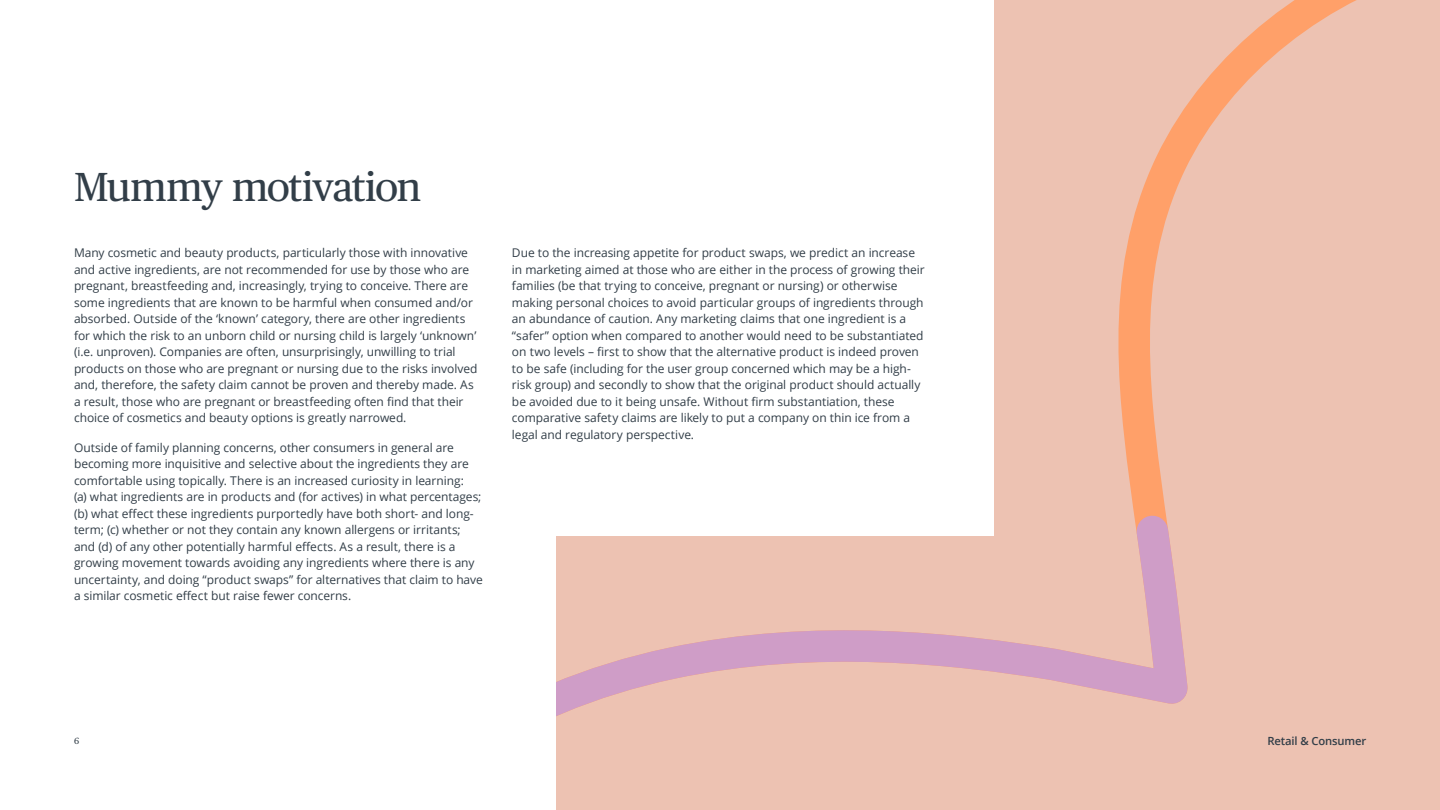
<style>
.page{position:relative;width:1440px;height:810px;background:#fff}
.page>*{position:absolute;margin:0;border:0;box-sizing:border-box;transform-origin:0 0}
.t1{font:40.5px "Publico Text";letter-spacing:-.035em;color:#323e48}
.t2{font:12px/16.5px "Open Sans";letter-spacing:-.005em;color:#323e48}
.t3{font:600 11.25px "Open Sans";letter-spacing:-.01em;color:#323e48}
.t4{font:9px "Publico Text";color:#323e48}
</style>
<div class="page">
<svg style="left:994px;top:0;width:446px;height:810px;background:#eebfac"></svg>
<svg style="left:556px;top:496px;width:812px;height:314px;background:#e9beb3"></svg>
<div style="left:213px;top:0;width:781px;height:536px;background:#fff"></div>
<h1 class="t1" style="left:74px;top:156px;width:349px">Mummy motivation</h1>
<p class="t2" style="left:74px;top:244px;width:405px">Many cosmetic and beauty products, particularly those with innovative and active ingredients, are not recommended for use by those who are pregnant, breastfeeding and, increasingly, trying to conceive. There are some ingredients that are known to be harmful when consumed and/or absorbed. Outside of the ‘known’ category, there are other ingredients for which the risk to an unborn child or nursing child is largely ‘unknown’ (i.e. unproven). Companies are often, unsurprisingly, unwilling to trial products on those who are pregnant or nursing due to the risks involved and, therefore, the safety claim cannot be proven and thereby made. As a result, those who are pregnant or breastfeeding often find that their choice of cosmetics and beauty options is greatly narrowed.</p>
<p class="t2" style="left:74px;top:439px;width:410px">Outside of family planning concerns, other consumers in general are becoming more inquisitive and selective about the ingredients they are comfortable using topically. There is an increased curiosity in learning:<br>(a) what ingredients are in products and (for actives) in what percentages; (b) what effect these ingredients purportedly have both short- and long&shy;term; (c) whether or not they contain any known allergens or irritants; and (d) of any other potentially harmful effects. As a result, there is a growing movement towards avoiding any ingredients where there is any uncertainty, and doing “product swaps” for alternatives that claim to have a similar cosmetic effect but raise fewer concerns.</p>
<p class="t2" style="left:512px;top:244px;width:414px">Due to the increasing appetite for product swaps, we predict an increase in marketing aimed at those who are either in the process of growing their families (be that trying to conceive, pregnant or nursing) or otherwise making personal choices to avoid particular groups of ingredients through an abundance of caution. Any marketing claims that one ingredient is a “safer” option when compared to another would need to be substantiated on two levels – first to show that the alternative product is indeed proven to be safe (including for the user group concerned which may be a high&shy;risk group) and secondly to show that the original product should actually be avoided due to it being unsafe. Without firm substantiation, these comparative safety claims are likely to put a company on thin ice from a legal and regulatory perspective.</p>
<p class="t4" style="left:74px;top:734px;width:7px">6</p>
<p class="t3" style="left:1267px;top:733px;width:101px">Retail &amp; Consumer</p>
</div>
